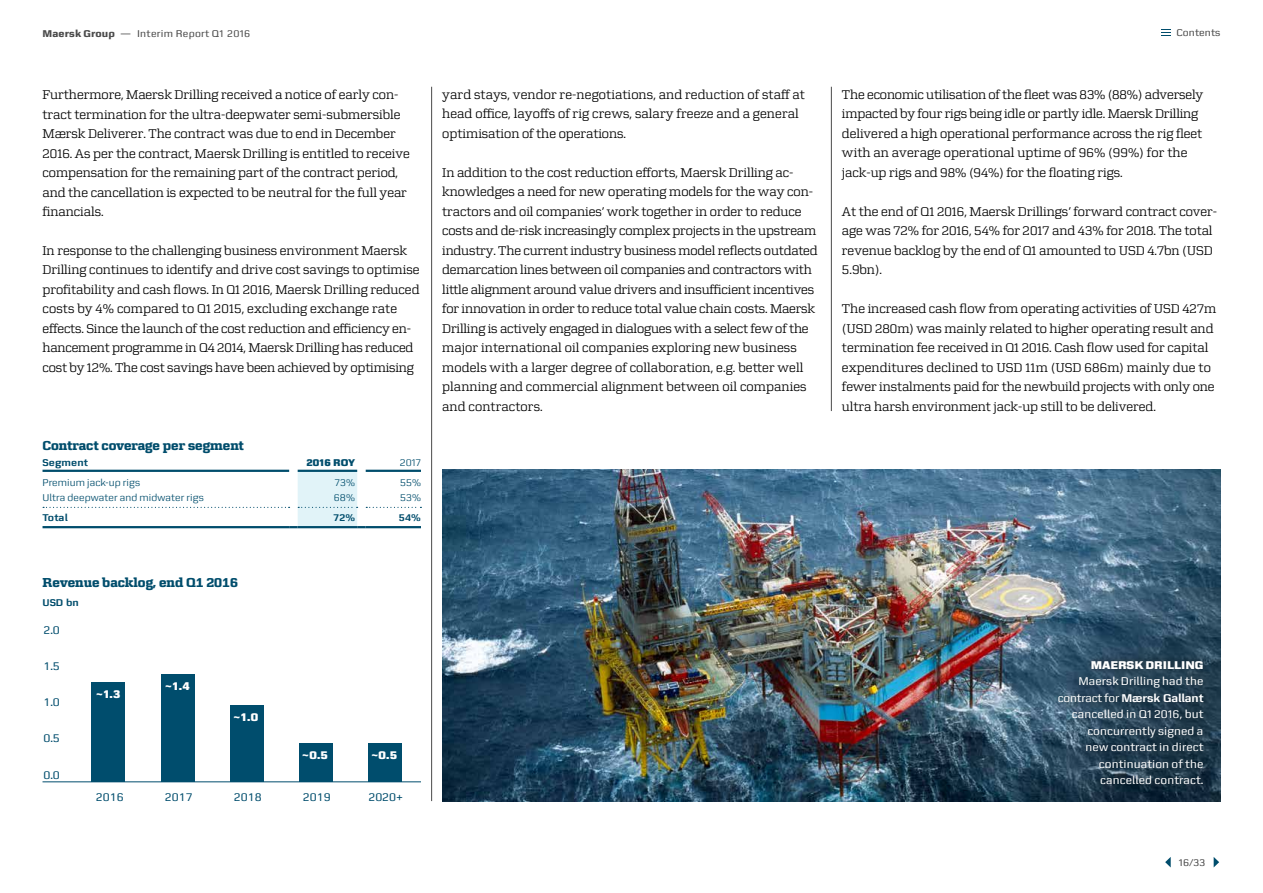
<style>
.page{position:relative;width:1263px;height:893px;background:#fff}
.page>*{position:absolute;margin:0;border:0;box-sizing:border-box;transform-origin:0 0}
.t1{font:13.5px/19.5px "Zetta Serif";color:#000}
.t2{font:800 13.5px "Zetta Serif";color:#004d6c}
.t3{font:12px/16.5px "Zetta Sans";letter-spacing:.01em;color:#fff;text-align:right}
.t4{font:12px "Zetta Sans";color:#004d6d}
.t5{font:800 12px "Zetta Sans";color:#fff}
.t6{font:10.5px "Zetta Sans";letter-spacing:.01em;color:#004d6c}
.t7{font:10.5px "Zetta Sans";letter-spacing:.03em;color:#4b4b4b}
.t8{font:700 10.5px "Zetta Sans";letter-spacing:.01em;color:#004d6c}
.t9{font:10.5px "Zetta Sans";letter-spacing:.01em;color:#4b4b4b}
.t10{font:800 10.5px "Zetta Sans";letter-spacing:.01em;color:#004d6c}
.s1{font-weight:800}
.s2{font-weight:700}
</style>
<div class="page">
<hr style="left:431px;top:87px;width:1px;height:714px;background:#4b4b4b">
<hr style="left:831px;top:87px;width:1px;height:324px;background:#4b4b4b">
<div style="left:92px;top:682px;width:33px;height:99px;background:#004d6d"></div>
<div style="left:161px;top:674px;width:33px;height:107px;background:#004d6d"></div>
<div style="left:230px;top:705px;width:33px;height:76px;background:#004d6d"></div>
<div style="left:299px;top:743px;width:33px;height:38px;background:#004d6d"></div>
<div style="left:368px;top:743px;width:33px;height:38px;background:#004d6d"></div>
<hr style="left:43px;top:781px;width:378px;height:1px;background:#004d6d">
<svg style="left:43px;top:471px;width:378px;height:57px"></svg>
<hr style="left:366px;top:526px;width:55px;height:2px;background:#004d6c">
<hr style="left:43px;top:470px;width:246px;height:2px;background:#004d6c">
<hr style="left:298px;top:470px;width:59px;height:2px;background:#004d6c">
<hr style="left:366px;top:470px;width:55px;height:2px;background:#004d6c">
<img style="left:442px;top:470px;width:778px;height:331px">
<div style="left:1050px;top:652px;width:162px;height:142px;background:#000;opacity:.6"></div>
<svg style="left:1214px;top:857px;width:5px;height:10px"></svg>
<svg style="left:1165px;top:857px;width:6px;height:10px"></svg>
<svg style="left:1161px;top:29px;width:10px;height:7px"></svg>
<p class="t7" style="left:43px;top:28px;width:209px"><span class="s1">Maersk Group</span> — Interim Report Q1 2016</p>
<p class="t9" style="left:1176px;top:27px;width:46px">Contents</p>
<p class="t1" style="left:43px;top:85px;width:369px">Furthermore, Maersk Drilling received a notice of early con&shy;tract termination for the ultra-deepwater semi-submersible Mærsk Deliverer. The contract was due to end in December 2016. As per the contract, Maersk Drilling is entitled to receive compensation for the remaining part of the contract period, and the cancellation is expected to be neutral for the full year financials.</p>
<p class="t1" style="left:43px;top:241px;width:378px">In response to the challenging business environment Maersk Drilling continues to identify and drive cost savings to optimise profitability and cash flows. In Q1 2016, Maersk Drilling reduced costs by 4% compared to Q1 2015, excluding exchange rate effects. Since the launch of the cost reduction and efficiency en&shy;hancement programme in Q4 2014, Maersk Drilling has reduced cost by 12%. The cost savings have been achieved by optimising</p>
<p class="t2" style="left:43px;top:437px;width:203px">Contract coverage per segment</p>
<p class="t8" style="left:43px;top:457px;width:47px">Segment</p>
<p class="t10" style="left:306px;top:456px;width:50px">2016 ROY</p>
<p class="t6" style="left:400px;top:457px;width:23px">2017</p>
<p class="t6" style="left:43px;top:477px;width:99px">Premium jack-up rigs</p>
<p class="t6" style="left:335px;top:477px;width:22px">73%</p>
<p class="t6" style="left:400px;top:477px;width:22px">55%</p>
<p class="t6" style="left:43px;top:492px;width:163px">Ultra deepwater and midwater rigs</p>
<p class="t6" style="left:334px;top:492px;width:23px">68%</p>
<p class="t6" style="left:400px;top:492px;width:22px">53%</p>
<p class="t8" style="left:43px;top:512px;width:27px">Total</p>
<p class="t8" style="left:333px;top:512px;width:23px">72%</p>
<p class="t8" style="left:399px;top:512px;width:24px">54%</p>
<p class="t1" style="left:442px;top:85px;width:364px">yard stays, vendor re-negotiations, and reduction of staff at head office, layoffs of rig crews, salary freeze and a general optimisation of the operations.</p>
<p class="t1" style="left:442px;top:163px;width:377px">In addition to the cost reduction efforts, Maersk Drilling ac&shy;knowledges a need for new operating models for the way con&shy;tractors and oil companies’ work together in order to reduce costs and de-risk increasingly complex projects in the upstream industry. The current industry business model reflects outdated demarcation lines between oil companies and contractors with little alignment around value drivers and insufficient incentives for innovation in order to reduce total value chain costs. Maersk Drilling is actively engaged in dialogues with a select few of the major international oil companies exploring new business models with a larger degree of collaboration, e.g. better well planning and commercial alignment between oil companies and contractors.</p>
<p class="t2" style="left:43px;top:574px;width:197px">Revenue backlog, end Q1 2016</p>
<p class="t8" style="left:43px;top:596px;width:38px">USD bn</p>
<p class="t4" style="left:43px;top:624px;width:18px">2.0</p>
<p class="t4" style="left:43px;top:659px;width:18px">1.5</p>
<p class="t4" style="left:43px;top:695px;width:18px">1.0</p>
<p class="t4" style="left:43px;top:732px;width:18px">0.5</p>
<p class="t4" style="left:43px;top:768px;width:18px">0.0</p>
<p class="t5" style="left:96px;top:687px;width:26px">~1.3</p>
<p class="t5" style="left:165px;top:679px;width:26px">~1.4</p>
<p class="t5" style="left:233px;top:710px;width:26px">~1.0</p>
<p class="t5" style="left:302px;top:748px;width:28px">~0.5</p>
<p class="t5" style="left:371px;top:748px;width:28px">~0.5</p>
<p class="t4" style="left:96px;top:790px;width:29px">2016</p>
<p class="t4" style="left:165px;top:790px;width:29px">2017</p>
<p class="t4" style="left:234px;top:790px;width:29px">2018</p>
<p class="t4" style="left:303px;top:790px;width:29px">2019</p>
<p class="t4" style="left:368px;top:790px;width:36px">2020+</p>
<p class="t1" style="left:842px;top:85px;width:363px">The economic utilisation of the fleet was 83% (88%) adversely impacted by four rigs being idle or partly idle. Maersk Drilling delivered a high operational performance across the rig fleet with an average operational uptime of 96% (99%) for the jack-up rigs and 98% (94%) for the floating rigs.</p>
<p class="t1" style="left:842px;top:202px;width:377px">At the end of Q1 2016, Maersk Drillings’ forward contract cover&shy;age was 72% for 2016, 54% for 2017 and 43% for 2018. The total revenue backlog by the end of Q1 amounted to USD 4.7bn (USD 5.9bn).</p>
<p class="t1" style="left:842px;top:299px;width:376px">The increased cash flow from operating activities of USD 427m (USD 280m) was mainly related to higher operating result and termination fee received in Q1 2016. Cash flow used for capital expenditures declined to USD 11m (USD 686m) mainly due to fewer instalments paid for the newbuild projects with only one ultra harsh environment jack-up still to be delivered.</p>
<p class="t5" style="left:1091px;top:657px;width:114px">MAERSK DRILLING</p>
<p class="t3" style="left:1058px;top:673px;width:147px">Maersk Drilling had the contract for <span class="s2">Mærsk Gallant </span>cancelled in Q1 2016, but concurrently signed a<br>new contract in direct continuation of the cancelled contract.</p>
<p class="t7" style="left:1179px;top:857px;width:28px">16/33</p>
</div>
